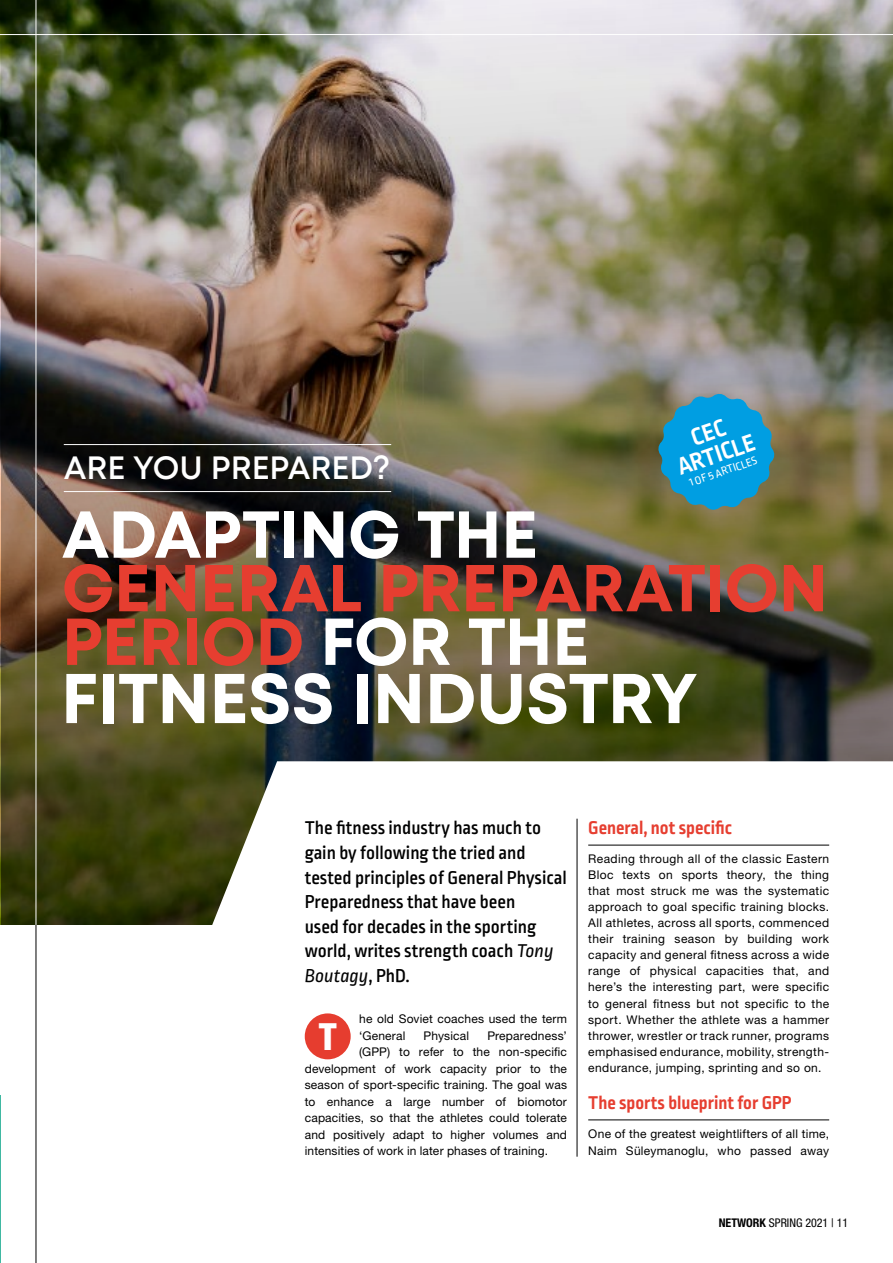
<style>
.page{position:relative;width:893px;height:1263px;background:#fff}
.page>*{position:absolute;margin:0;border:0;box-sizing:border-box;transform-origin:0 0}
.t1{font:700 70.2px "Mont";letter-spacing:-.01em;color:#fff}
.t2{font:700 66.15px/53.6px "Mont";letter-spacing:-.01em;color:#e63e30}
.t3{font:700 66.15px "Mont";letter-spacing:-.015em;color:#fff}
.t4{font:800 condensed 37.5px "Helvetica Neue LT Std";color:#fff}
.t5{font:600 32.25px "Mont";color:#fff}
.t6{font:700 25.5px/23.5px "Ropa Sans Pro";color:#fff;text-align:center}
.t7{font:500 19.5px/24.6px "Ropa Sans Pro";color:#000101}
.t8{font:700 19.5px "Ropa Sans Pro";color:#e63e30}
.t9{font:12px/16px "Helvetica Neue LT Std";letter-spacing:.015em;color:#000}
.t10{font:condensed 12px "Helvetica Neue LT Std";color:#000}
.t11{font:11.85px "Ropa Sans Pro";color:#fff}
.s1{color:#fff}
.s2{font-weight:400;font-style:italic}
.s3{font-weight:700}
</style>
<div class="page">
<img style="left:1px;top:0;width:892px;height:925px">
<svg style="left:99px;top:761px;width:794px;height:396px"></svg>
<hr style="left:588px;top:845px;width:241px;height:1px;background:#000">
<hr style="left:588px;top:1120px;width:241px;height:1px;background:#000">
<div style="left:305px;top:1013px;width:46px;height:46px;background:#e63d2f;border-radius:50%"></div>
<hr style="left:64px;top:444px;width:327px;height:1px;background:#fff">
<hr style="left:64px;top:491px;width:327px;height:1px;background:#fff">
<svg style="left:657px;top:393px;width:118px;height:118px;background:#2593ba"></svg>
<hr style="left:36px;top:925px;width:1px;height:338px;background:#000">
<hr style="left:36px;top:0;width:1px;height:925px;background:#fff">
<hr style="left:0;top:34px;width:893px;height:1px;background:#fff">
<hr style="left:577px;top:819px;width:1px;height:338px;background:#000">
<hr style="left:0;top:1095px;width:1px;height:168px;background:#40b8a2">
<h3 class="t5" style="left:64px;top:447px;width:328px">ARE YOU PREPARED?</h3>
<h3 class="t6" style="left:667px;top:435px;width:82px;rotate:-19deg">CEC<br>ARTICLE</h3>
<p class="t11" style="left:687px;top:477px;width:73px;rotate:-19deg">1 OF 5 ARTICLES</p>
<h2 class="t3" style="left:62px;top:492px;width:478px">ADAPTING THE</h2>
<h2 class="t2" style="left:62px;top:562px;width:768px">GENERAL PREPARATION<br>PERIOD <span class="s1">FOR THE</span></h2>
<h1 class="t1" style="left:61px;top:653px;width:639px">FITNESS INDUSTRY</h1>
<h3 class="t7" style="left:305px;top:817px;width:264px">The fitness industry has much to gain by following the tried and tested principles of General Physical<br>Preparedness that have been<br>used for decades in the sporting world, writes strength coach <span class="s2">Tony<br>Boutagy</span>, PhD.</h3>
<h3 class="t4" style="left:319px;top:1014px;width:19px">T</h3>
<p class="t9" style="left:359px;top:1011px;width:209px;line-height:16.5px">he old Soviet coaches used the term ‘General</p>
<p class="t9" style="left:424px;top:1027px;width:47px">Physical</p>
<p class="t9" style="left:487px;top:1027px;width:81px">Preparedness’</p>
<p class="t9" style="left:359px;top:1044px;width:209px">(GPP) to refer to the non-specific</p>
<p class="t9" style="left:305px;top:1060px;width:264px">development of work capacity prior to the</p>
<p class="t9" style="left:305px;top:1077px;width:264px">season of sport-specific training. The goal was</p>
<p class="t9" style="left:305px;top:1093px;width:264px">to enhance a large number of biomotor</p>
<p class="t9" style="left:305px;top:1110px;width:264px">capacities, so that the athletes could tolerate</p>
<p class="t9" style="left:305px;top:1126px;width:264px">and positively adapt to higher volumes and</p>
<p class="t9" style="left:305px;top:1143px;width:245px">intensities of work in later phases of training.</p>
<h3 class="t8" style="left:588px;top:817px;width:145px">General, not specific</h3>
<p class="t9" style="left:588px;top:851px;width:242px;text-align:justify">Reading through all of the classic Eastern Bloc texts on sports theory, the thing that most struck me was the systematic approach to goal specific training blocks.<br>All athletes, across all sports, commenced their training season by building work capacity and general fitness across a wide range of physical capacities that, and here’s the interesting part, were specific to general fitness but not specific to the sport. Whether the athlete was a hammer thrower, wrestler or track runner, programs emphasised endurance, mobility, strength&shy;endurance, jumping, sprinting and so on.</p>
<h3 class="t8" style="left:588px;top:1092px;width:205px">The sports blueprint for GPP</h3>
<p class="t9" style="left:588px;top:1125px;width:242px;line-height:16.5px">One of the greatest weightlifters of all time,<br>Naim Süleymanoglu, who passed away</p>
<p class="t10" style="left:719px;top:1215px;width:131px"><span class="s3">NETWORK</span> SPRING 2021 | 11</p>
</div>
